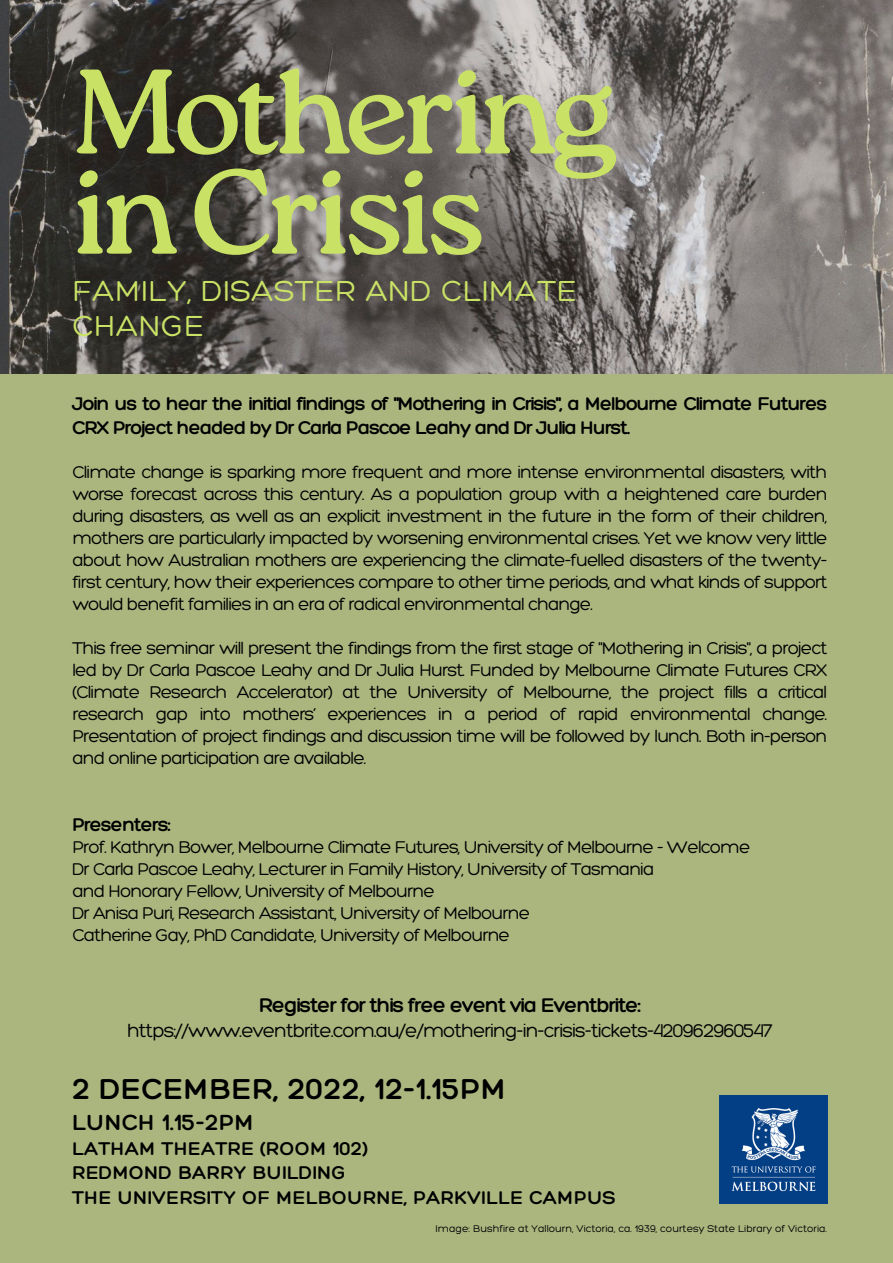
<style>
.page{position:relative;width:893px;height:1263px;background:#abb67f}
.page>*{position:absolute;margin:0;border:0;box-sizing:border-box;transform-origin:0 0}
.t1{font:119.93px/100.2px "Roca One";letter-spacing:-.05em;color:#c9e265}
.t2{font:300 31.5px/34.9px "Hero";letter-spacing:.02em;color:#c9e265}
.t3{font:300 31.28px "Hero";letter-spacing:.02em;color:#000001}
.t4{font:300 23.77px "Hero";letter-spacing:.02em;color:#000001}
.t5{font:300 21.45px "Hero";letter-spacing:-.05em;color:#000001}
.t6{font:300 20.02px/24.2px "Hero";letter-spacing:.02em;color:#000001}
.t7{font:300 19.95px/23.6px "Hero";letter-spacing:-.05em;color:#000001}
.t8{font:300 19.95px "Hero";letter-spacing:-.05em;color:#000001}
.t9{font:300 18.45px/22px "Hero";letter-spacing:-.05em;color:#000001;text-align:justify}
.t10{font:300 10.5px "Hero";color:#000001}
</style>
<div class="page">
<img style="left:719px;top:1095px;width:108px;height:109px">
<img style="left:0;top:0;width:893px;height:373px">
<h1 class="t1" style="left:72px;top:62px;width:546px">Mothering inCrisis</h1>
<h2 class="t2" style="left:72px;top:272px;width:506px">FAMILY, DISASTER AND CLIMATE<br>CHANGE</h2>
<p class="t7" style="left:72px;top:391px;width:756px">Join us to hear the initial findings of "Mothering in Crisis", a Melbourne Climate Futures<br>CRX Project headed by Dr Carla Pascoe Leahy and Dr Julia Hurst.</p>
<p class="t9" style="left:72px;top:461px;width:757px">Climate change is sparking more frequent and more intense environmental disasters, with worse forecast across this century. As a population group with a heightened care burden during disasters, as well as an explicit investment in the future in the form of their children, mothers are particularly impacted by worsening environmental crises. Yet we know very little about how Australian mothers are experiencing the climate-fuelled disasters of the twenty&shy;first century, how their experiences compare to other time periods, and what kinds of support would benefit families in an era of radical environmental change.</p>
<p class="t9" style="left:72px;top:636px;width:757px">This free seminar will present the findings from the first stage of "Mothering in Crisis", a project led by Dr Carla Pascoe Leahy and Dr Julia Hurst. Funded by Melbourne Climate Futures CRX (Climate Research Accelerator) at the University of Melbourne, the project fills a critical research gap into mothers’ experiences in a period of rapid environmental change.<br>Presentation of project findings and discussion time will be followed by lunch. Both in-person and online participation are available.</p>
<p class="t7" style="left:72px;top:812px;width:100px">Presenters:</p>
<p class="t9" style="left:72px;top:836px;width:679px;text-align:left">Prof. Kathryn Bower, Melbourne Climate Futures, University of Melbourne - Welcome Dr Carla Pascoe Leahy, Lecturer in Family History, University of Tasmania<br>and Honorary Fellow, University of Melbourne<br>Dr Anisa Puri, Research Assistant, University of Melbourne<br>Catherine Gay, PhD Candidate, University of Melbourne</p>
<p class="t5" style="left:259px;top:992px;width:383px">Register for this free event via Eventbrite:</p>
<p class="t8" style="left:127px;top:1017px;width:647px">https://www.eventbrite.com.au/e/mothering-in-crisis-tickets-420962960547</p>
<h3 class="t3" style="left:72px;top:1070px;width:435px">2 DECEMBER, 2022, 12-1.15PM</h3>
<p class="t4" style="left:72px;top:1107px;width:183px">LUNCH 1.15-2PM</p>
<p class="t6" style="left:72px;top:1136px;width:545px">LATHAM THEATRE (ROOM 102)<br>REDMOND BARRY BUILDING<br>THE UNIVERSITY OF MELBOURNE, PARKVILLE CAMPUS</p>
<p class="t10" style="left:435px;top:1221px;width:393px">Image: Bushfire at Yallourn, Victoria, ca. 1939, courtesy State Library of Victoria.</p>
</div>
